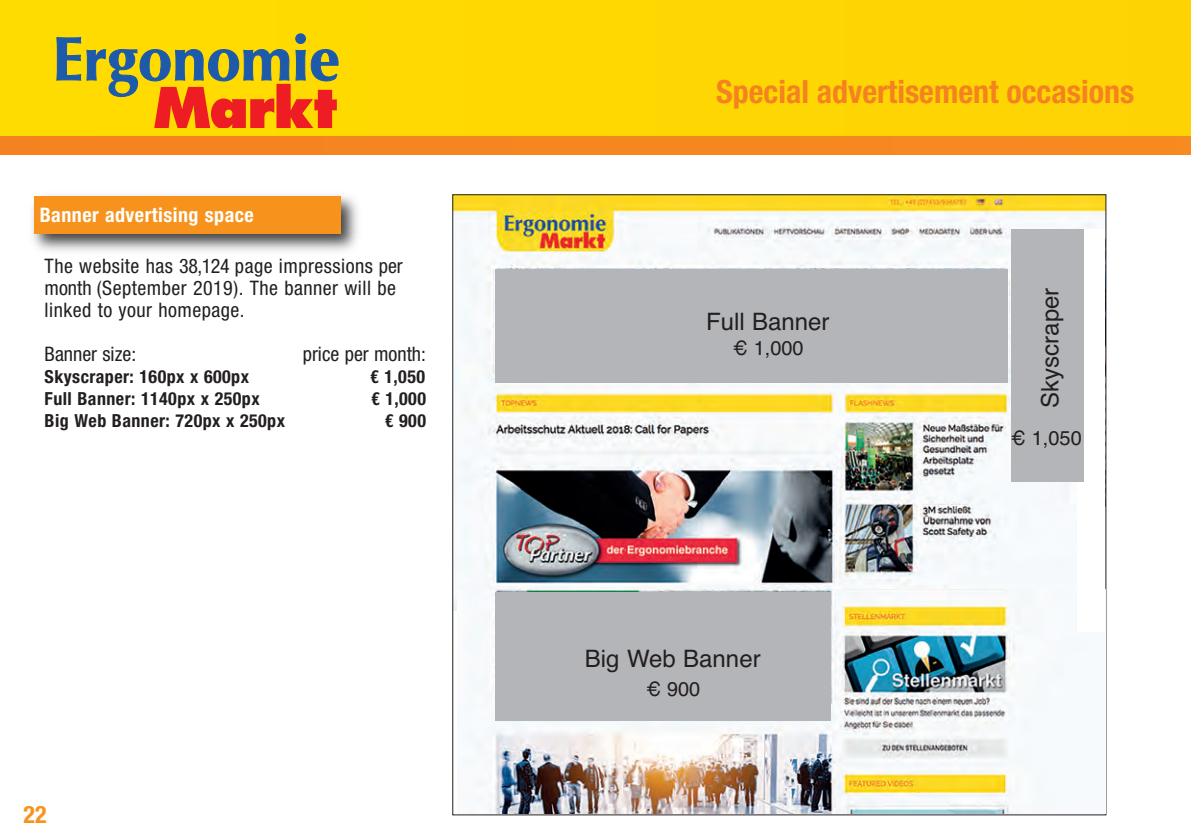
<style>
.page{position:relative;width:1191px;height:840px;background:#fff}
.page>*{position:absolute;margin:0;border:0;box-sizing:border-box;transform-origin:0 0}
.t1{font:700 condensed 32px "Helvetica Neue LT Std";color:#f58220}
.t2{font:24px "Helvetica";color:#231f20}
.t3{font:700 condensed 24px "Helvetica Neue LT Std";color:#f7931d}
.t4{font:condensed 20px/22px "Helvetica Neue LT Std";letter-spacing:.025em;color:#231f20}
.t5{font:condensed 20px "Helvetica Neue LT Std";color:#231f20}
.t6{font:700 condensed 20px "Helvetica Neue";letter-spacing:.025em;color:#fff}
.t7{font:20px "Helvetica";color:#231f20}
.t8{font:700 condensed 18px "Helvetica Neue LT Std";letter-spacing:.025em;color:#231f20}
</style>
<div class="page">
<div style="left:0;top:0;width:1191px;height:137px;background:#fed702"></div>
<div style="left:0;top:137px;width:1191px;height:17px;background:#f58620"></div>
<svg style="left:57px;top:33px;width:281px;height:95px"></svg>
<img style="left:32px;top:195px;width:326px;height:56px">
<div style="left:34px;top:196px;width:307px;height:37px;background:#f7931d"></div>
<img style="left:454px;top:196px;width:650px;height:414px">
<div style="left:495px;top:269px;width:512px;height:113px;background:#b4b5b8"></div>
<img style="left:457px;top:589px;width:620px;height:223px">
<div style="left:495px;top:592px;width:335px;height:128px;background:#b4b5b8"></div>
<div style="left:1077px;top:229px;width:28px;height:402px;background:#fff"></div>
<div style="left:1011px;top:229px;width:73px;height:253px;background:#b4b5b8"></div>
<p class="t6" style="left:40px;top:198px;width:216px">Banner advertising space</p>
<p class="t4" style="left:45px;top:256px;width:360px">The website has 38,124 page impressions per month (September 2019). The banner will be linked to your homepage.</p>
<p class="t5" style="left:45px;top:347px;width:93px">Banner size:</p>
<p class="t5" style="left:303px;top:347px;width:125px">price per month:</p>
<p class="t8" style="left:45px;top:370px;width:206px">Skyscraper: 160px x 600px</p>
<p class="t8" style="left:370px;top:370px;width:56px">€ 1,050</p>
<p class="t8" style="left:45px;top:392px;width:216px">Full Banner: 1140px x 250px</p>
<p class="t8" style="left:371px;top:392px;width:56px">€ 1,000</p>
<p class="t8" style="left:45px;top:414px;width:242px">Big Web Banner: 720px x 250px</p>
<p class="t8" style="left:385px;top:414px;width:43px">€ 900</p>
<p class="t3" style="left:24px;top:805px;width:25px">22</p>
<h1 class="t1" style="left:716px;top:80px;width:419px">Special advertisement occasions</h1>
<p class="t2" style="left:706px;top:308px;width:125px">Full Banner</p>
<p class="t7" style="left:732px;top:336px;width:73px">€ 1,000</p>
<p class="t2" style="left:585px;top:644px;width:177px">Big Web Banner</p>
<p class="t7" style="left:646px;top:676px;width:56px">€ 900</p>
<p class="t2" style="left:1036px;top:407px;width:122px;rotate:-90deg">Skyscraper</p>
<p class="t7" style="left:1010px;top:426px;width:73px">€ 1,050</p>
</div>
